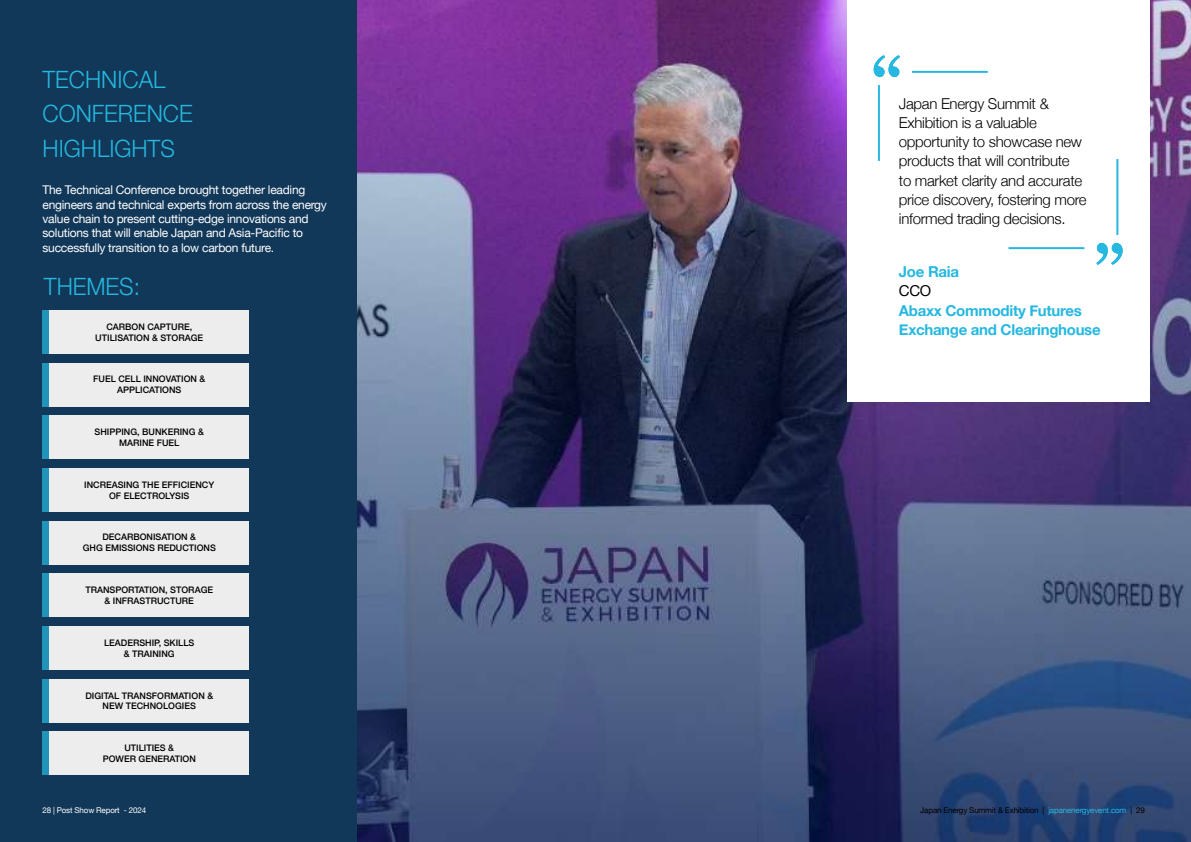
<style>
.page{position:relative;width:1191px;height:842px;background:#fff}
.page>*{position:absolute;margin:0;border:0;box-sizing:border-box;transform-origin:0 0}
.t1{font:300 24px/34.5px "Helvetica Neue LT Pro";color:#26b8e0;scale:.96 1}
.t2{font:300 15px/19.2px "Helvetica Neue";letter-spacing:-.02em;color:#000}
.t3{font:700 15px/19.2px "Helvetica Neue";letter-spacing:-.02em;color:#26b8e0}
.t4{font:15px "Helvetica Neue";color:#000}
.t5{font:12px/14.4px "Helvetica Neue";letter-spacing:-.02em;color:#fff}
.t6{font:500 9px/10.8px "Helvetica Neue";color:#000;text-align:center}
.t7{font:8px "Helvetica Neue";letter-spacing:-.02em;color:#000}
.t8{font:8px "Helvetica Neue";letter-spacing:-.02em;color:#fff}
.s1{color:#26b8e0}
</style>
<div class="page">
<img style="left:357px;top:0;width:834px;height:842px">
<div style="left:0;top:0;width:357px;height:842px;background:#123859"></div>
<div style="left:49px;top:310px;width:200px;height:44px;background:#ededed"></div>
<div style="left:43px;top:310px;width:6px;height:44px;background:#2194ba"></div>
<div style="left:43px;top:363px;width:6px;height:43px;background:#2194ba"></div>
<div style="left:49px;top:363px;width:200px;height:43px;background:#ededed"></div>
<div style="left:43px;top:415px;width:6px;height:44px;background:#2194ba"></div>
<div style="left:49px;top:415px;width:200px;height:44px;background:#ededed"></div>
<div style="left:43px;top:468px;width:6px;height:44px;background:#2194ba"></div>
<div style="left:49px;top:468px;width:200px;height:44px;background:#ededed"></div>
<div style="left:43px;top:521px;width:6px;height:44px;background:#2194ba"></div>
<div style="left:50px;top:521px;width:199px;height:44px;background:#ededed"></div>
<div style="left:43px;top:573px;width:6px;height:44px;background:#2194ba"></div>
<div style="left:49px;top:573px;width:200px;height:44px;background:#ededed"></div>
<div style="left:43px;top:626px;width:6px;height:44px;background:#2194ba"></div>
<div style="left:49px;top:626px;width:200px;height:44px;background:#ededed"></div>
<div style="left:43px;top:679px;width:6px;height:44px;background:#2194ba"></div>
<div style="left:49px;top:679px;width:200px;height:44px;background:#ededed"></div>
<div style="left:43px;top:731px;width:6px;height:44px;background:#2194ba"></div>
<div style="left:49px;top:731px;width:200px;height:44px;background:#ededed"></div>
<div style="left:847px;top:0;width:302px;height:402px;background:#fff"></div>
<hr style="left:878px;top:85px;width:2px;height:76px;background:#26b8e0">
<hr style="left:912px;top:71px;width:75px;height:2px;background:#26b8e0">
<svg style="left:873px;top:55px;width:27px;height:22px"></svg>
<hr style="left:1116px;top:159px;width:2px;height:76px;background:#26b8e0">
<hr style="left:1008px;top:247px;width:76px;height:2px;background:#26b8e0">
<svg style="left:1096px;top:243px;width:26px;height:22px"></svg>
<h1 class="t1" style="left:43px;top:62px;width:158px">TECHNICAL<br>CONFERENCE<br>HIGHLIGHTS</h1>
<p class="t5" style="left:43px;top:183px;width:286px">The Technical Conference brought together leading engineers and technical experts from across the energy value chain to present cutting-edge innovations and solutions that will enable Japan and Asia-Pacific to successfully transition to a low carbon future.</p>
<h1 class="t1" style="left:44px;top:268px;width:102px">THEMES:</h1>
<p class="t6" style="left:95px;top:320px;width:109px">CARBON CAPTURE,<br>UTILISATION &amp; STORAGE</p>
<p class="t6" style="left:93px;top:373px;width:114px">FUEL CELL INNOVATION &amp;<br>APPLICATIONS</p>
<p class="t6" style="left:95px;top:426px;width:111px">SHIPPING, BUNKERING &amp;<br>MARINE FUEL</p>
<p class="t6" style="left:84px;top:478px;width:132px">INCREASING THE EFFICIENCY<br>OF ELECTROLYSIS</p>
<p class="t6" style="left:83px;top:531px;width:135px">DECARBONISATION &amp;<br>GHG EMISSIONS REDUCTIONS</p>
<p class="t6" style="left:85px;top:584px;width:129px">TRANSPORTATION, STORAGE &amp; INFRASTRUCTURE</p>
<p class="t6" style="left:104px;top:636px;width:92px">LEADERSHIP, SKILLS &amp; TRAINING</p>
<p class="t6" style="left:85px;top:689px;width:129px">DIGITAL TRANSFORMATION &amp;<br>NEW TECHNOLOGIES</p>
<p class="t6" style="left:103px;top:742px;width:95px">UTILITIES &amp;<br>POWER GENERATION</p>
<h2 class="t2" style="left:899px;top:93px;width:189px">Japan Energy Summit &amp;<br>Exhibition is a valuable opportunity to showcase new products that will contribute<br>to market clarity and accurate price discovery, fostering more informed trading decisions.</h2>
<h2 class="t3" style="left:899px;top:263px;width:62px">Joe Raia</h2>
<h2 class="t4" style="left:899px;top:280px;width:34px">CCO</h2>
<h2 class="t3" style="left:899px;top:301px;width:203px">Abaxx Commodity Futures<br>Exchange and Clearinghouse</h2>
<p class="t8" style="left:43px;top:804px;width:105px">28 | Post Show Report - 2024</p>
<p class="t7" style="left:920px;top:804px;width:226px">Japan Energy Summit &amp; Exhibition | <span class="s1">japanenergyevent.com</span> | 29</p>
</div>
